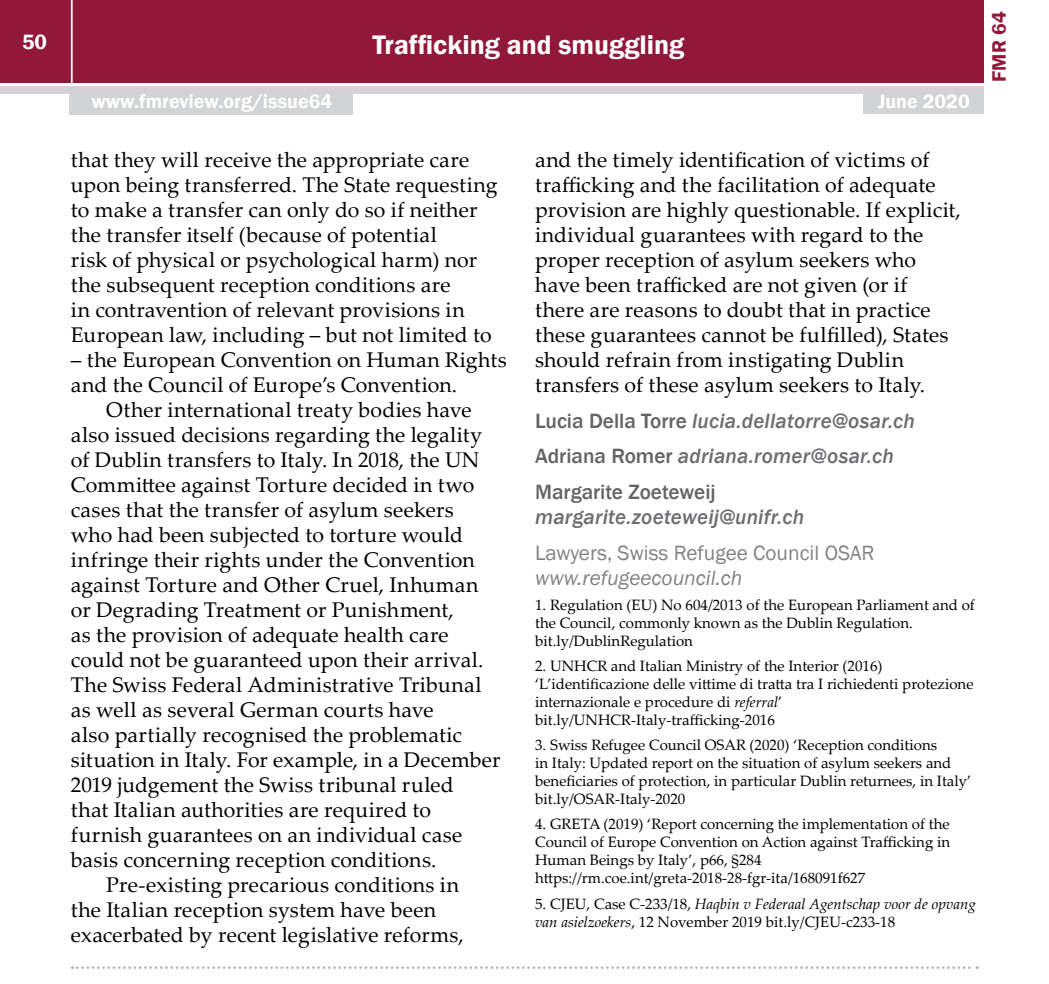
<style>
.page{position:relative;width:1049px;height:984px;background:#fff}
.page>*{position:absolute;margin:0;border:0;box-sizing:border-box;transform-origin:0 0}
.t1{font:600 27.5px "Franklin Gothic";color:#fff}
.t2{font:21.25px/25px "Palatino Linotype";letter-spacing:.01em;color:#000}
.t3{font:500 21.25px/35.8px "Franklin Gothic";color:#636466}
.t4{font:21.25px "Franklin Gothic";color:#808285}
.t5{font:italic 500 21.25px "Franklin Gothic";letter-spacing:.01em;color:#6d6e71}
.t6{font:italic 21.25px "Franklin Gothic";color:#808285}
.t7{font:600 21.25px "Franklin Gothic";color:#fff}
.t8{font:600 20px "Franklin Gothic";color:#fff}
.t9{font:600 20px "Franklin Gothic";color:#92183a}
.t10{font:15px/18px "Palatino Linotype";color:#000}
.s1{font-style:italic;color:#6d6e71}
.s2{font-style:italic}
</style>
<div class="page">
<div style="left:0;top:0;width:984px;height:83px;background:#92183a"></div>
<div style="left:0;top:86px;width:984px;height:8px;background:#d1d3d4"></div>
<hr style="left:71px;top:0;width:2px;height:84px;background:#fff">
<div style="left:863px;top:92px;width:121px;height:22px;background:#d1d3d4"></div>
<div style="left:69px;top:92px;width:284px;height:22px;background:#d1d3d4"></div>
<svg style="left:72px;top:966px;width:906px;height:2px"></svg>
<p class="t7" style="left:22px;top:29px;width:26px">50</p>
<p class="t1" style="left:372px;top:28px;width:314px">Trafficking and smuggling</p>
<p class="t8" style="left:91px;top:89px;width:242px">www.fmreview.org/issue64</p>
<p class="t8" style="left:878px;top:89px;width:94px">June 2020</p>
<p class="t2" style="left:71px;top:147px;width:428px">that they will receive the appropriate care upon being transferred. The State requesting to make a transfer can only do so if neither the transfer itself (because of potential<br>risk of physical or psychological harm) nor the subsequent reception conditions are<br>in contravention of relevant provisions in European law, including – but not limited to</p>
<p class="t2" style="left:71px;top:346px;width:437px">– the European Convention on Human Rights</p>
<p class="t2" style="left:71px;top:371px;width:388px">and the Council of Europe’s Convention.</p>
<p class="t2" style="left:106px;top:396px;width:367px">Other international treaty bodies have</p>
<p class="t2" style="left:71px;top:421px;width:413px">also issued decisions regarding the legality</p>
<p class="t2" style="left:71px;top:446px;width:410px">of Dublin transfers to Italy. In 2018, the UN</p>
<p class="t2" style="left:71px;top:471px;width:405px">Committee against Torture decided in two</p>
<p class="t2" style="left:71px;top:496px;width:384px">cases that the transfer of asylum seekers</p>
<p class="t2" style="left:71px;top:521px;width:394px">who had been subjected to torture would</p>
<p class="t2" style="left:71px;top:546px;width:405px">infringe their rights under the Convention</p>
<p class="t2" style="left:71px;top:571px;width:409px">against Torture and Other Cruel, Inhuman</p>
<p class="t2" style="left:71px;top:596px;width:384px">or Degrading Treatment or Punishment,</p>
<p class="t2" style="left:71px;top:621px;width:379px">as the provision of adequate health care</p>
<p class="t2" style="left:71px;top:646px;width:414px">could not be guaranteed upon their arrival.</p>
<p class="t2" style="left:71px;top:671px;width:412px">The Swiss Federal Administrative Tribunal</p>
<p class="t2" style="left:71px;top:696px;width:364px">as well as several German courts have</p>
<p class="t2" style="left:71px;top:721px;width:393px">also partially recognised the problematic</p>
<p class="t2" style="left:71px;top:746px;width:431px">situation in Italy. For example, in a December</p>
<p class="t2" style="left:71px;top:771px;width:384px">2019 judgement the Swiss tribunal ruled</p>
<p class="t2" style="left:71px;top:796px;width:362px">that Italian authorities are required to</p>
<p class="t2" style="left:71px;top:821px;width:393px">furnish guarantees on an individual case</p>
<p class="t2" style="left:71px;top:846px;width:367px">basis concerning reception conditions.</p>
<p class="t2" style="left:106px;top:871px;width:354px">Pre-existing precarious conditions in</p>
<p class="t2" style="left:71px;top:896px;width:367px">the Italian reception system have been</p>
<p class="t2" style="left:71px;top:921px;width:394px">exacerbated by recent legislative reforms,</p>
<p class="t2" style="left:535px;top:146px;width:427px">and the timely identification of victims of trafficking and the facilitation of adequate provision are highly questionable. If explicit, individual guarantees with regard to the proper reception of asylum seekers who have been trafficked are not given (or if there are reasons to doubt that in practice these guarantees cannot be fulfilled), States should refrain from instigating Dublin transfers of these asylum seekers to Italy.</p>
<p class="t3" style="left:535px;top:403px;width:381px">Lucia Della Torre <span class="s1">lucia.dellatorre@osar.ch<br></span>Adriana Romer <span class="s1">adriana.romer@osar.ch<br></span>Margarite Zoeteweij</p>
<p class="t5" style="left:535px;top:503px;width:271px">margarite.zoeteweij@unifr.ch</p>
<p class="t4" style="left:535px;top:539px;width:341px">Lawyers, Swiss Refugee Council OSAR</p>
<p class="t6" style="left:535px;top:564px;width:209px">www.refugeecouncil.ch</p>
<p class="t10" style="left:535px;top:595px;width:441px">1. Regulation (EU) No 604/2013 of the European Parliament and of the Council, commonly known as the Dublin Regulation. bit.ly/DublinRegulation</p>
<p class="t10" style="left:535px;top:656px;width:440px">2. UNHCR and Italian Ministry of the Interior (2016) ‘L’identificazione delle vittime di tratta tra I richiedenti protezione internazionale e procedure di <span class="s2">referral</span>’ bit.ly/UNHCR-Italy-trafficking-2016</p>
<p class="t10" style="left:535px;top:735px;width:438px">3. Swiss Refugee Council OSAR (2020) ‘Reception conditions<br>in Italy: Updated report on the situation of asylum seekers and beneficiaries of protection, in particular Dublin returnees, in Italy’ bit.ly/OSAR-Italy-2020</p>
<p class="t10" style="left:535px;top:814px;width:417px">4. GRETA (2019) ‘Report concerning the implementation of the Council of Europe Convention on Action against Trafficking in Human Beings by Italy’, p66, §284 https://rm.coe.int/greta-2018-28-fgr-ita/168091f627</p>
<p class="t10" style="left:535px;top:893px;width:442px">5. CJEU, Case C-233/18, <span class="s2">Haqbin v Federaal Agentschap voor de opvang van asielzoekers</span>, 12 November 2019 bit.ly/CJEU-c233-18</p>
<p class="t9" style="left:987px;top:82px;width:72px;rotate:-90deg">FMR 64</p>
</div>
